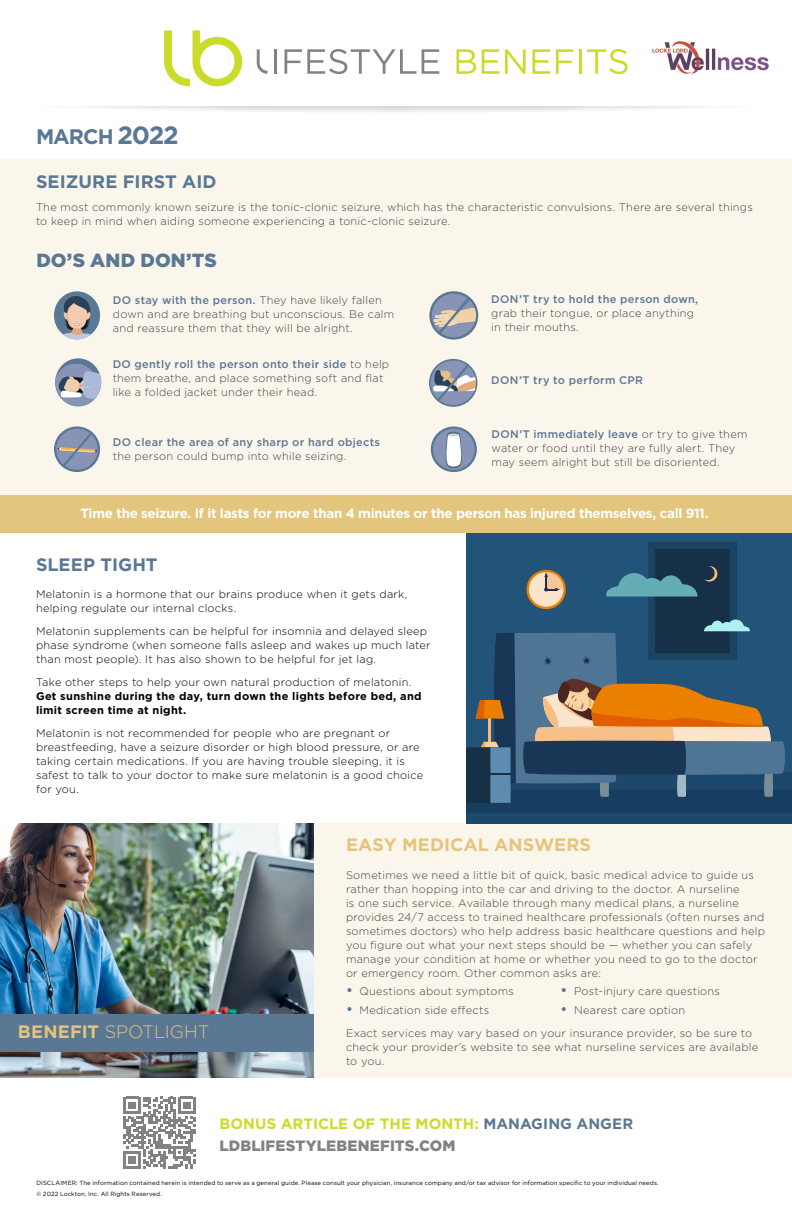
<style>
.page{position:relative;width:792px;height:1224px;background:#fff}
.page>*{position:absolute;margin:0;border:0;box-sizing:border-box;transform-origin:0 0}
.t1{font:700 21px "Gotham";letter-spacing:-.045em;color:#5a7793}
.t2{font:900 19px "Gotham";color:#5a7793}
.t3{font:700 18px "Gotham";color:#5a7793}
.t4{font:700 18px "Gotham";color:#e3c57d}
.t5{font:300 18px "Gotham";letter-spacing:-.005em;color:#e3c57d}
.t6{font:700 15px "Gotham";color:#cbdb2a}
.t7{font:900 15px "Gotham";letter-spacing:.01em;color:#808285}
.t8{font:700 13.4px "Gotham";letter-spacing:-.02em;color:#fff}
.t9{font:300 11px/14px "Gotham";letter-spacing:.02em;color:#414042}
.t10{font:300 11px/14px "Gotham";letter-spacing:.02em;color:#000}
.t11{font:500 11px "Gotham";letter-spacing:.025em;color:#5a7793}
.t12{font:700 11px/14px "Gotham";letter-spacing:.03em;color:#000}
.t13{font:6px/11.3px "Gotham";letter-spacing:.015em;color:#000}
.s1{font-size:25px}
.s2{font-weight:500;color:#5a7793}
.s3{font-weight:700}
.s4{font-weight:500;font-size:14px;color:#5a7793}
.s5{color:#5a7793}
</style>
<div class="page">
<div style="left:0;top:160px;width:792px;height:373px;background:#fbf6ec"></div>
<div style="left:0;top:495px;width:792px;height:37px;background:#e3c57d"></div>
<svg style="left:123px;top:1097px;width:72px;height:72px"></svg>
<div style="left:0;top:824px;width:792px;height:254px;background:#fbf6ec"></div>
<img style="left:0;top:824px;width:314px;height:254px">
<div style="left:0;top:1014px;width:314px;height:37px;background:#5a7793"></div>
<svg style="left:430px;top:360px;width:47px;height:46px"></svg>
<svg style="left:431px;top:426px;width:46px;height:46px"></svg>
<div style="left:433px;top:429px;width:42px;height:41px;background:#8794b5;border-radius:50%"></div>
<svg style="left:443px;top:432px;width:22px;height:37px"></svg>
<svg style="left:54px;top:426px;width:46px;height:46px"></svg>
<div style="left:56px;top:429px;width:42px;height:41px;background:#8794b5;border-radius:50%"></div>
<svg style="left:57px;top:433px;width:41px;height:34px"></svg>
<div style="left:54px;top:291px;width:46px;height:48px;background:#597894;border-radius:50%"></div>
<svg style="left:63px;top:296px;width:28px;height:43px"></svg>
<div style="left:55px;top:358px;width:46px;height:48px;background:#597894;border-radius:50%"></div>
<svg style="left:55px;top:364px;width:46px;height:42px"></svg>
<svg style="left:429px;top:291px;width:49px;height:49px"></svg>
<div style="left:432px;top:294px;width:44px;height:43px;background:#8794b5;border-radius:50%"></div>
<svg style="left:434px;top:298px;width:42px;height:37px"></svg>
<div style="left:467px;top:533px;width:325px;height:291px;background:#225378"></div>
<svg style="left:467px;top:542px;width:325px;height:282px"></svg>
<svg style="left:86px;top:106px;width:619px;height:6px;fill:#ededed"></svg>
<svg style="left:164px;top:30px;width:78px;height:56px"></svg>
<svg style="left:257px;top:49px;width:10px;height:25px"></svg>
<hr style="left:275px;top:49px;width:2px;height:25px;background:#808285">
<svg style="left:285px;top:49px;width:131px;height:25px"></svg>
<svg style="left:422px;top:49px;width:17px;height:25px"></svg>
<svg style="left:456px;top:49px;width:20px;height:25px"></svg>
<svg style="left:482px;top:49px;width:17px;height:25px"></svg>
<svg style="left:505px;top:49px;width:21px;height:25px"></svg>
<svg style="left:532px;top:49px;width:18px;height:25px"></svg>
<svg style="left:556px;top:49px;width:17px;height:25px"></svg>
<hr style="left:579px;top:49px;width:3px;height:25px;background:#cbdb2a">
<svg style="left:587px;top:49px;width:41px;height:25px"></svg>
<img style="left:653px;top:41px;width:115px;height:33px">
<h1 class="t1" style="left:36px;top:122px;width:144px">MARCH <span class="s1">2022</span></h1>
<h3 class="t3" style="left:36px;top:169px;width:182px">SEIZURE FIRST AID</h3>
<p class="t9" style="left:36px;top:199px;width:718px">The most commonly known seizure is the tonic-clonic seizure, which has the characteristic convulsions. There are several things to keep in mind when aiding someone experiencing a tonic-clonic seizure.</p>
<h2 class="t2" style="left:36px;top:247px;width:182px">DO’S AND DON’TS</h2>
<p class="t9" style="left:113px;top:293px;width:283px"><span class="s2">DO stay with the person.</span> They have likely fallen down and are breathing but unconscious. Be calm and reassure them that they will be alright.</p>
<p class="t9" style="left:113px;top:357px;width:278px"><span class="s2">DO gently roll the person onto their side</span> to help them breathe, and place something soft and flat like a folded jacket under their head.</p>
<p class="t11" style="left:113px;top:435px;width:269px">DO clear the area of any sharp or hard objects</p>
<p class="t9" style="left:113px;top:449px;width:235px">the person could bump into while seizing.</p>
<p class="t11" style="left:491px;top:292px;width:208px">DON’T try to hold the person down,</p>
<p class="t9" style="left:491px;top:306px;width:204px">grab their tongue, or place anything in their mouths.</p>
<p class="t11" style="left:491px;top:373px;width:153px">DON’T try to perform CPR</p>
<p class="t9" style="left:492px;top:427px;width:257px"><span class="s2">DON’T immediately leave</span> or try to give them water or food until they are fully alert. They may seem alright but still be disoriented.</p>
<p class="t8" style="left:80px;top:504px;width:630px">Time the seizure. If it lasts for more than 4 minutes or the person has injured themselves, call 911.</p>
<h3 class="t3" style="left:36px;top:552px;width:123px">SLEEP TIGHT</h3>
<p class="t10" style="left:36px;top:587px;width:373px">Melatonin is a hormone that our brains produce when it gets dark, helping regulate our internal clocks.</p>
<p class="t10" style="left:36px;top:624px;width:396px">Melatonin supplements can be helpful for insomnia and delayed sleep phase syndrome (when someone falls asleep and wakes up much later than most people). It has also shown to be helpful for jet lag.</p>
<p class="t10" style="left:36px;top:675px;width:377px">Take other steps to help your own natural production of melatonin.</p>
<p class="t12" style="left:36px;top:689px;width:387px">Get sunshine during the day, turn down the lights before bed, and limit screen time at night.</p>
<p class="t10" style="left:36px;top:726px;width:389px">Melatonin is not recommended for people who are pregnant or breastfeeding, have a seizure disorder or high blood pressure, or are taking certain medications. If you are having trouble sleeping, it is safest to talk to your doctor to make sure melatonin is a good choice for you.</p>
<h3 class="t5" style="left:18px;top:1020px;width:193px"><span class="s3">BENEFIT</span> SPOTLIGHT</h3>
<h3 class="t4" style="left:346px;top:833px;width:247px">EASY MEDICAL ANSWERS</h3>
<p class="t9" style="left:346px;top:867px;width:421px">Sometimes we need a little bit of quick, basic medical advice to guide us rather than hopping into the car and driving to the doctor. A nurseline<br>is one such service. Available through many medical plans, a nurseline provides 24/7 access to trained healthcare professionals (often nurses and sometimes doctors) who help address basic healthcare questions and help you figure out what your next steps should be — whether you can safely manage your condition at home or whether you need to go to the doctor or emergency room. Other common asks are:</p>
<p class="t9" style="left:346px;top:984px;width:170px"><span class="s4">•</span> Questions about symptoms</p>
<p class="t9" style="left:346px;top:1002px;width:145px"><span class="s4">•</span> Medication side effects</p>
<p class="t9" style="left:561px;top:984px;width:161px"><span class="s4">•</span> Post-injury care questions</p>
<p class="t9" style="left:346px;top:998px;width:408px;line-height:23px;text-indent:215px"><span class="s4">•</span> Nearest care option<br>Exact services may vary based on your insurance provider, so be sure to</p>
<p class="t9" style="left:346px;top:1039px;width:414px">check your provider’s website to see what nurseline services are available to you.</p>
<h3 class="t6" style="left:220px;top:1114px;width:415px">BONUS ARTICLE OF THE MONTH: <span class="s5">MANAGING ANGER</span></h3>
<h3 class="t7" style="left:220px;top:1136px;width:237px">LDBLIFESTYLEBENEFITS.COM</h3>
<p class="t13" style="left:36px;top:1177px;width:624px">DISCLAIMER: The information contained herein is intended to serve as a general guide. Please consult your physician, insurance company and/or tax advisor for information specific to your individual needs. © 2022 Lockton, Inc. All Rights Reserved.</p>
</div>
